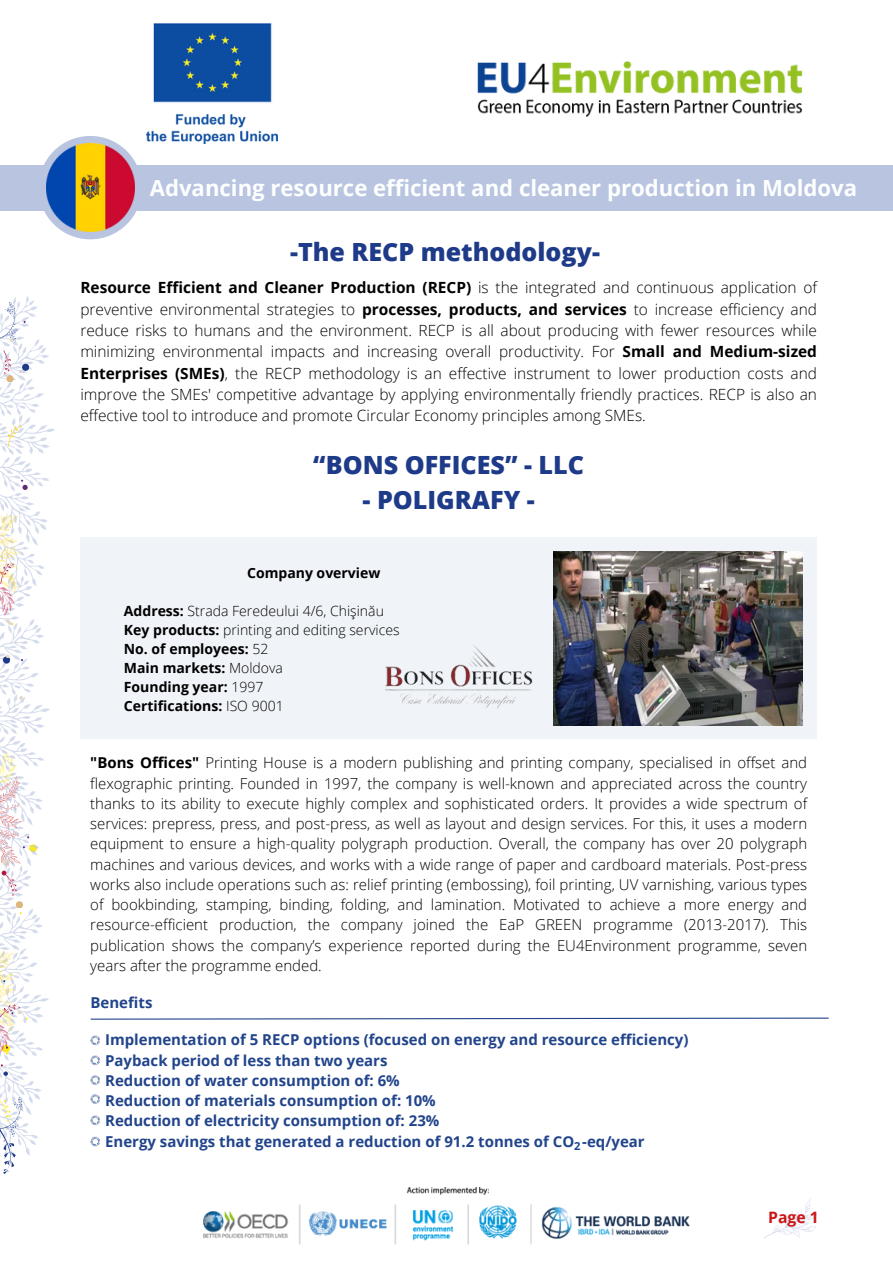
<style>
.page{position:relative;width:893px;height:1264px;background:#fff}
.page>*{position:absolute;margin:0;border:0;box-sizing:border-box;transform-origin:0 0}
.t1{font:800 25.05px "Open Sans";color:#1e3b89}
.t2{font:700 22.2px "Open Sans";color:#feffff}
.t3{font:700 15.75px "Open Sans";color:#cb1717}
.t4{font:300 15.45px/21.3px "Open Sans";color:#000;text-align:justify}
.t5{font:300 15px/20.2px "Open Sans";color:#000;text-align:justify}
.t6{font:700 15px "Open Sans";color:#21448b}
.t7{font:700 13.95px "Open Sans";color:#000}
.t8{font:300 13.95px "Open Sans";color:#000}
.t9{font:700 11.1px "Open Sans";color:#184694}
.s1{font-weight:700}
.s2{font-weight:300}
</style>
<div class="page">
<img style="left:203px;top:1187px;width:486px;height:58px">
<div style="left:0;top:165px;width:892px;height:45px;background:#b8c4e0"></div>
<div style="left:39px;top:136px;width:103px;height:103px;background:#b8c4e0;border-radius:50%"></div>
<img style="left:46px;top:144px;width:88px;height:87px">
<div style="left:80px;top:537px;width:737px;height:202px;background:#f0f3f8"></div>
<img style="left:553px;top:551px;width:249px;height:174px">
<svg style="left:90px;top:1035px;width:10px;height:10px"></svg>
<svg style="left:90px;top:1055px;width:10px;height:10px"></svg>
<svg style="left:90px;top:1075px;width:10px;height:10px"></svg>
<svg style="left:90px;top:1094px;width:10px;height:10px"></svg>
<svg style="left:90px;top:1136px;width:10px;height:10px"></svg>
<svg style="left:90px;top:1115px;width:10px;height:10px"></svg>
<svg style="left:90px;top:1017px;width:739px;height:3px"></svg>
<img style="left:477px;top:61px;width:325px;height:56px">
<img style="left:146px;top:23px;width:132px;height:121px">
<svg style="left:764px;top:1198px;width:53px;height:40px"></svg>
<svg style="left:0;top:296px;width:55px;height:878px"></svg>
<div style="left:6px;top:375px;width:7px;height:7px;background:#deb67d;border-radius:50%"></div>
<img style="left:385px;top:645px;width:148px;height:63px">
<p class="t2" style="left:150px;top:172px;width:709px">Advancing resource efficient and cleaner production in Moldova</p>
<p class="t1" style="left:290px;top:234px;width:311px">-The RECP methodology-</p>
<p class="t4" style="left:80px;top:276px;width:738px"><span class="s1">Resource Efficient and Cleaner Production (RECP)</span> is the integrated and continuous application of preventive environmental strategies to <span class="s1">processes, products, and services</span> to increase efficiency and reduce risks to humans and the environment. RECP is all about producing with fewer resources while minimizing environmental impacts and increasing overall productivity. For <span class="s1">Small and Medium-sized Enterprises (SMEs)</span>, the RECP methodology is an effective instrument to lower production costs and improve the SMEs' competitive advantage by applying environmentally friendly practices. RECP is also an effective tool to introduce and promote Circular Economy principles among SMEs.</p>
<p class="t1" style="left:313px;top:447px;width:272px">“BONS OFFICES” - LLC</p>
<p class="t1" style="left:362px;top:482px;width:174px">- POLIGRAFY -</p>
<p class="t7" style="left:247px;top:562px;width:135px">Company overview</p>
<p class="t8" style="left:124px;top:601px;width:261px"><span class="s1">Address:</span> Strada Feredeului 4/6, Chişinău</p>
<p class="t8" style="left:124px;top:620px;width:277px"><span class="s1">Key products:</span> printing and editing services</p>
<p class="t7" style="left:124px;top:639px;width:146px">No. of employees: <span class="s2">52</span></p>
<p class="t7" style="left:124px;top:658px;width:160px">Main markets: <span class="s2">Moldova</span></p>
<p class="t7" style="left:124px;top:677px;width:141px">Founding year: <span class="s2">1997</span></p>
<p class="t7" style="left:124px;top:696px;width:161px">Certifications: <span class="s2">ISO 9001</span></p>
<p class="t5" style="left:90px;top:752px;width:718px"><span class="s1">"Bons Offices"</span> Printing House is a modern publishing and printing company, specialised in offset and flexographic printing. Founded in 1997, the company is well-known and appreciated across the country thanks to its ability to execute highly complex and sophisticated orders. It provides a wide spectrum of services: prepress, press, and post-press, as well as layout and design services. For this, it uses a modern equipment to ensure a high-quality polygraph production. Overall, the company has over 20 polygraph machines and various devices, and works with a wide range of paper and cardboard materials. Post-press works also include operations such as: relief printing (embossing), foil printing, UV varnishing, various types of bookbinding, stamping, binding, folding, and lamination. Motivated to achieve a more energy and resource-efficient production, the company joined the EaP GREEN programme (2013-2017). This publication shows the company’s experience reported during the EU4Environment programme, seven years after the programme ended.</p>
<p class="t6" style="left:90px;top:992px;width:63px">Benefits</p>
<p class="t6" style="left:105px;top:1029px;width:585px">Implementation of 5 RECP options (focused on energy and resource efficiency)</p>
<p class="t6" style="left:105px;top:1049px;width:284px">Payback period of less than two years</p>
<p class="t6" style="left:105px;top:1069px;width:296px">Reduction of water consumption of: 6%</p>
<p class="t6" style="left:105px;top:1089px;width:332px">Reduction of materials consumption of: 10%</p>
<p class="t6" style="left:105px;top:1110px;width:336px">Reduction of electricity consumption of: 23%</p>
<p class="t6" style="left:105px;top:1130px;width:541px">Energy savings that generated a reduction of 91.2 tonnes of CO -eq/year</p>
<p class="t9" style="left:574px;top:1138px;width:8px">2</p>
<p class="t3" style="left:768px;top:1206px;width:52px">Page 1</p>
</div>
